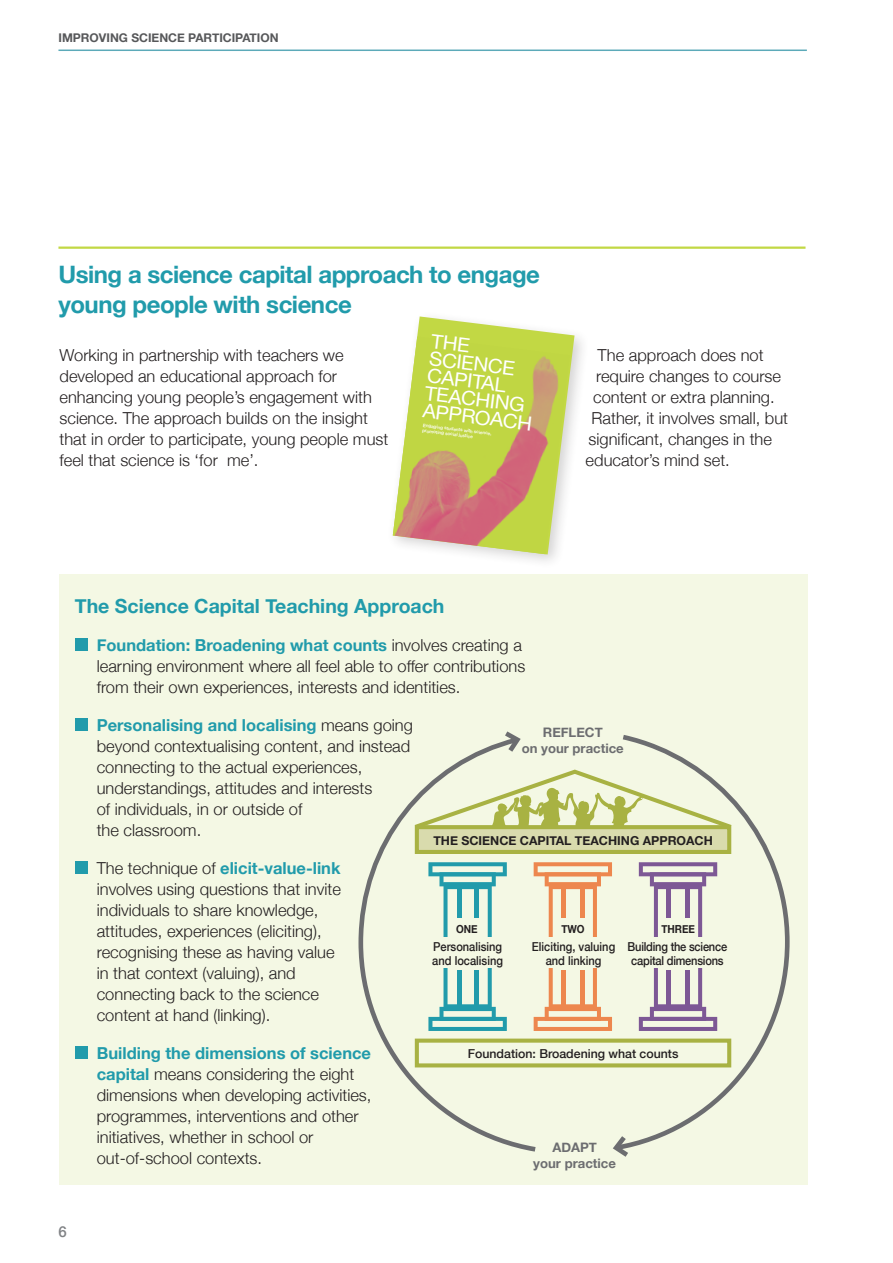
<style>
.page{position:relative;width:893px;height:1263px;background:#fff}
.page>*{position:absolute;margin:0;border:0;box-sizing:border-box;transform-origin:0 0}
.Xhead_text{font:700 24px/30px "Helvetica Neue";letter-spacing:-.02em;color:#219bab}
.t1{font:19.65px/17.5px "Helvetica Neue";color:#fff;scale:1.05 1}
.Body{font:700 19.5px "Helvetica Neue";color:#219bab}
.Body-2{font:300 16.5px/21px "Helvetica Neue";color:#231f20}
.t2{font:500 15px "Helvetica Neue";color:#808285}
.t3{font:700 13.2px/16.2px "Helvetica Neue";color:#6c6d70;text-align:center}
.t4{font:500 12.3px/14.9px "Helvetica Neue";color:#231f20;scale:.9 1}
.t5{font:500 12.3px/14.9px "Helvetica Neue";letter-spacing:-.02em;color:#231f20;scale:.9 1}
.t6{font:700 12.3px "Helvetica Neue";color:#231f20}
.t7{font:500 12.3px "Helvetica Neue";color:#231f20}
.t8{font:700 12px "Helvetica Neue";color:#57585a}
.t9{font:700 11.1px "Helvetica Neue";letter-spacing:-.01em;color:#231f20;scale:.9 1}
.t10{font:500 4.65px/5.2px "Helvetica Neue";color:#fff}
.s1{font-weight:700;color:#219bab}
</style>
<div class="page">
<hr style="left:58px;top:50px;width:749px;height:1px;background:#5caab9">
<hr style="left:58px;top:247px;width:747px;height:2px;background:#c2d844">
<div style="left:60px;top:574px;width:748px;height:611px;background:#f4f8e4"></div>
<svg style="left:358px;top:742px;width:182px;height:410px"></svg>
<svg style="left:500px;top:731px;width:24px;height:26px"></svg>
<svg style="left:611px;top:735px;width:179px;height:412px"></svg>
<svg style="left:611px;top:1131px;width:22px;height:26px"></svg>
<div style="left:415px;top:825px;width:316px;height:29px;background:#d9dbad;border:4px solid #a8b243"></div>
<div style="left:415px;top:1038px;width:316px;height:29px;border:4px solid #a8b243"></div>
<svg style="left:410px;top:767px;width:326px;height:65px"></svg>
<svg style="left:639px;top:862px;width:78px;height:169px"></svg>
<hr style="left:667px;top:884px;width:4px;height:36px;background:#7d5895">
<hr style="left:667px;top:970px;width:4px;height:36px;background:#7d5895">
<hr style="left:685px;top:884px;width:4px;height:36px;background:#7d5895">
<hr style="left:685px;top:970px;width:4px;height:36px;background:#7d5895">
<svg style="left:534px;top:862px;width:78px;height:169px"></svg>
<hr style="left:561px;top:884px;width:4px;height:36px;background:#ed874e">
<hr style="left:561px;top:970px;width:4px;height:36px;background:#ed874e">
<hr style="left:580px;top:884px;width:4px;height:36px;background:#ed874e">
<hr style="left:580px;top:970px;width:4px;height:36px;background:#ed874e">
<svg style="left:428px;top:862px;width:79px;height:169px"></svg>
<hr style="left:457px;top:884px;width:4px;height:36px;background:#219bab">
<hr style="left:457px;top:970px;width:4px;height:36px;background:#219bab">
<hr style="left:474px;top:884px;width:4px;height:36px;background:#219bab">
<hr style="left:474px;top:970px;width:4px;height:36px;background:#219bab">
<div style="left:448px;top:918px;width:38px;height:19px;background:#f4f8e4"></div>
<div style="left:428px;top:937px;width:79px;height:30px;background:#f4f8e4"></div>
<div style="left:529px;top:937px;width:90px;height:30px;background:#f4f8e4"></div>
<div style="left:624px;top:937px;width:107px;height:30px;background:#f4f8e4"></div>
<div style="left:555px;top:918px;width:36px;height:19px;background:#f4f8e4"></div>
<div style="left:659px;top:918px;width:38px;height:19px;background:#f4f8e4"></div>
<div style="left:386px;top:310px;width:204px;height:259px;background:#231f20;opacity:.2"></div>
<svg style="left:393px;top:316px;width:181px;height:238px"></svg>
<img style="left:393px;top:337px;width:177px;height:217px">
<div style="left:75px;top:638px;width:13px;height:13px;background:#219bab"></div>
<div style="left:75px;top:718px;width:13px;height:13px;background:#219bab"></div>
<div style="left:75px;top:861px;width:13px;height:13px;background:#219bab"></div>
<div style="left:75px;top:1046px;width:13px;height:13px;background:#219bab"></div>
<p class="t8" style="left:58px;top:30px;width:222px">IMPROVING SCIENCE PARTICIPATION</p>
<p class="Xhead_text" style="left:58px;top:259px;width:483px">Using a science capital approach to engage young people with science</p>
<p class="Body-2" style="left:60px;top:344px;width:330px">Working in partnership with teachers we developed an educational approach for enhancing young people’s engagement with science. The approach builds on the insight that in order to participate, young people must feel that science is ‘for me’.</p>
<p class="t1" style="left:433px;top:332px;width:106px;rotate:7deg">THE<br>SCIENCE<br>CAPITAL<br>TEACHING<br>APPROACH</p>
<p class="t10" style="left:423px;top:422px;width:71px;rotate:7deg">Engaging students with science, promoting social justice</p>
<p class="Body-2" style="left:598px;top:344px;width:167px">The approach does not</p>
<p class="Body-2" style="left:596px;top:365px;width:186px">require changes to course</p>
<p class="Body-2" style="left:593px;top:386px;width:183px">content or extra planning.</p>
<p class="Body-2" style="left:592px;top:407px;width:198px">Rather, it involves small, but</p>
<p class="Body-2" style="left:589px;top:428px;width:185px">significant, changes in the</p>
<p class="Body-2" style="left:586px;top:449px;width:146px">educator’s mind set.</p>
<p class="Body" style="left:75px;top:594px;width:371px">The Science Capital Teaching Approach</p>
<p class="Body-2" style="left:97px;top:634px;width:430px"><span class="s1">Foundation: Broadening what counts</span> involves creating a learning environment where all feel able to offer contributions from their own experiences, interests and identities.</p>
<p class="Body-2" style="left:97px;top:714px;width:318px"><span class="s1">Personalising and localising</span> means going beyond contextualising content, and instead connecting to the actual experiences, understandings, attitudes and interests<br>of individuals, in or outside of<br>the classroom.</p>
<p class="Body-2" style="left:97px;top:857px;width:246px">The technique of <span class="s1">elicit-value-link </span>involves using questions that invite individuals to share knowledge, attitudes, experiences (eliciting), recognising these as having value in that context (valuing), and connecting back to the science content at hand (linking).</p>
<p class="Body-2" style="left:97px;top:1042px;width:276px"><span class="s1">Building the dimensions of science capital</span> means considering the eight dimensions when developing activities, programmes, interventions and other initiatives, whether in school or out-of-school contexts.</p>
<p class="t3" style="left:522px;top:724px;width:104px">REFLECT<br>on your practice</p>
<p class="t6" style="left:433px;top:833px;width:281px">THE SCIENCE CAPITAL TEACHING APPROACH</p>
<p class="t9" style="left:456px;top:922px;width:25px">ONE</p>
<p class="t4" style="left:432px;top:939px;width:80px">Personalising and localising</p>
<p class="t4" style="left:532px;top:939px;width:94px;text-align:center">Eliciting, valuing and linking</p>
<p class="t5" style="left:628px;top:939px;width:112px">Building the science capital dimensions</p>
<p class="t9" style="left:562px;top:922px;width:27px">TWO</p>
<p class="t9" style="left:662px;top:922px;width:38px">THREE</p>
<p class="t7" style="left:468px;top:1047px;width:212px">Foundation: Broadening what counts</p>
<p class="t3" style="left:533px;top:1139px;width:84px">ADAPT<br>your practice</p>
<p class="t2" style="left:58px;top:1223px;width:10px">6</p>
</div>
